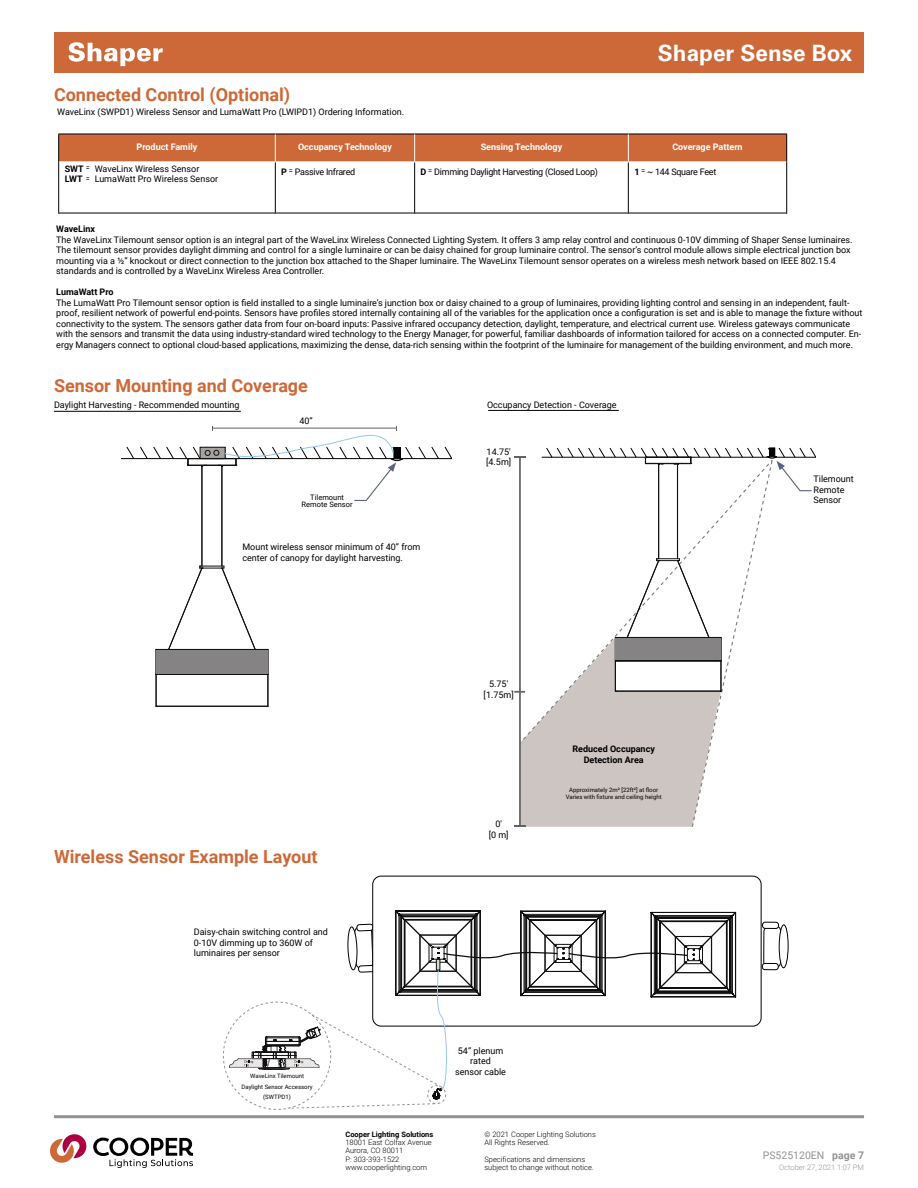
<style>
.page{position:relative;width:918px;height:1188px;background:#fff}
.page>*{position:absolute;margin:0;border:0;box-sizing:border-box;transform-origin:0 0}
.t1{font:700 22.5px "Univers LT Std";color:#fff}
.t2{font:700 18px "Roboto";color:#cd6938}
.t3{font:10.5px "Roboto";color:#939393}
.t4{font:9px/10.5px "Roboto";color:#000}
.t5{font:9px "Roboto";letter-spacing:-.03em;color:#000}
.t6{font:700 9px "Roboto";color:#fff}
.t7{font:700 9px/10.5px "Roboto";color:#000;text-align:center}
.t8{font:300 7.5px/8.2px "Roboto";color:#000}
.t9{font:700 7.5px "Roboto";color:#000}
.t10{font:7.5px/7.5px "Roboto";color:#000;text-align:center}
.t11{font:300 7.5px "Roboto";color:#939393}
.t12{font:6px/10.5px "Roboto";color:#000;text-align:center}
.s1{font-weight:700}
</style>
<div class="page">
<div style="left:54px;top:32px;width:810px;height:41px;background:#cd6938"></div>
<hr style="left:54px;top:1115px;width:810px;height:3px;background:#939393">
<hr style="left:156px;top:674px;width:1px;height:32px;background:#100f0f">
<hr style="left:268px;top:674px;width:1px;height:32px;background:#100f0f">
<hr style="left:156px;top:706px;width:112px;height:1px;background:#100f0f">
<hr style="left:156px;top:674px;width:112px;height:1px;background:#100f0f">
<svg style="left:263px;top:649px;width:6px;height:26px"></svg>
<hr style="left:222px;top:466px;width:1px;height:100px;background:#100f0f">
<hr style="left:221px;top:466px;width:1px;height:100px;background:#100f0f">
<hr style="left:202px;top:466px;width:1px;height:100px;background:#100f0f">
<hr style="left:201px;top:466px;width:1px;height:100px;background:#100f0f">
<svg style="left:168px;top:566px;width:88px;height:83px"></svg>
<div style="left:156px;top:650px;width:112px;height:23px;background:#858383"></div>
<hr style="left:156px;top:649px;width:112px;height:1px;background:#100f0f">
<hr style="left:58px;top:213px;width:217px;height:1px;background:#000">
<hr style="left:275px;top:213px;width:140px;height:1px;background:#000">
<hr style="left:415px;top:213px;width:213px;height:1px;background:#000">
<hr style="left:628px;top:213px;width:159px;height:1px;background:#000">
<hr style="left:58px;top:162px;width:1px;height:51px;background:#000">
<hr style="left:275px;top:162px;width:1px;height:51px;background:#000">
<hr style="left:414px;top:162px;width:1px;height:51px;background:#000">
<hr style="left:628px;top:162px;width:1px;height:51px;background:#000">
<hr style="left:786px;top:162px;width:1px;height:51px;background:#000">
<svg style="left:58px;top:134px;width:729px;height:28px;background:#ca6b3c"></svg>
<hr style="left:275px;top:162px;width:140px;height:1px;background:#fff">
<hr style="left:628px;top:162px;width:158px;height:1px;background:#fff">
<div style="left:763px;top:925px;width:18px;height:44px;border:1px solid #000;border-radius:7px"></div>
<div style="left:763px;top:922px;width:15px;height:6px;background:#fefefe;border-radius:3px"></div>
<div style="left:762px;top:922px;width:17px;height:7px;border:1px solid #000;border-radius:3px"></div>
<div style="left:762px;top:963px;width:16px;height:7px;background:#fff;border-radius:3px"></div>
<div style="left:762px;top:963px;width:17px;height:7px;border:1px solid #000;border-radius:3px"></div>
<div style="left:779px;top:925px;width:9px;height:43px;background:#fff;border-radius:50%"></div>
<div style="left:779px;top:925px;width:10px;height:43px;border:1px solid #000;border-radius:50%"></div>
<svg style="left:229px;top:911px;width:507px;height:198px"></svg>
<svg style="left:514px;top:447px;width:302px;height:380px"></svg>
<svg style="left:121px;top:426px;width:330px;height:76px"></svg>
<hr style="left:54px;top:411px;width:187px;height:1px;background:#000">
<hr style="left:488px;top:410px;width:131px;height:1px;background:#000">
<svg style="left:50px;top:1134px;width:143px;height:34px"></svg>
<svg style="left:69px;top:42px;width:94px;height:24px"></svg>
<h2 class="t2" style="left:54px;top:82px;width:238px">Connected Control (Optional)</h2>
<h1 class="t1" style="left:658px;top:40px;width:196px">Shaper Sense Box</h1>
<p class="t4" style="left:57px;top:106px;width:348px">WaveLinx (SWPD1) Wireless Sensor and LumaWatt Pro (LWIPD1) Ordering Information.</p>
<p class="t6" style="left:137px;top:140px;width:62px">Product Family</p>
<p class="t6" style="left:298px;top:140px;width:95px">Occupancy Technology</p>
<p class="t6" style="left:481px;top:140px;width:83px">Sensing Technology</p>
<p class="t6" style="left:672px;top:140px;width:72px">Coverage Pattern</p>
<p class="t4" style="left:65px;top:163px;width:155px"><span class="s1">SWT</span> <sup>=</sup> WaveLinx Wireless Sensor<br><span class="s1">LWT</span> <sup>=</sup> LumaWatt Pro Wireless Sensor</p>
<p class="t5" style="left:281px;top:165px;width:75px"><span class="s1">P</span> <sup>=</sup> Passive Infrared</p>
<p class="t5" style="left:421px;top:165px;width:179px"><span class="s1">D</span> <sup>=</sup> Dimming Daylight Harvesting (Closed Loop)</p>
<p class="t5" style="left:634px;top:165px;width:83px"><span class="s1">1</span> <sup>=</sup> ~ 144 Square Feet</p>
<p class="t7" style="left:56px;top:224px;width:40px">WaveLinx</p>
<p class="t4" style="left:56px;top:234px;width:798px">The WaveLinx Tilemount sensor option is an integral part of the WaveLinx Wireless Connected Lighting System. It offers 3 amp relay control and continuous 0-10V dimming of Shaper Sense luminaires.<br>The tilemount sensor provides daylight dimming and control for a single luminaire or can be daisy chained for group luminaire control. The sensor’s control module allows simple electrical junction box mounting via a ½” knockout or direct connection to the junction box attached to the Shaper luminaire. The WaveLinx Tilemount sensor operates on a wireless mesh network based on IEEE 802.15.4 standards and is controlled by a WaveLinx Wireless Area Controller.</p>
<p class="t7" style="left:56px;top:287px;width:59px">LumaWatt Pro</p>
<p class="t4" style="left:56px;top:297px;width:808px">The LumaWatt Pro Tilemount sensor option is field installed to a single luminaire’s junction box or daisy chained to a group of luminaires, providing lighting control and sensing in an independent, fault&shy;proof, resilient network of powerful end-points. Sensors have profiles stored internally containing all of the variables for the application once a configuration is set and is able to manage the fixture without connectivity to the system. The sensors gather data from four on-board inputs: Passive infrared occupancy detection, daylight, temperature, and electrical current use. Wireless gateways communicate with the sensors and transmit the data using industry-standard wired technology to the Energy Manager, for powerful, familiar dashboards of information tailored for access on a connected computer. En&shy;ergy Managers connect to optional cloud-based applications, maximizing the dense, data-rich sensing within the footprint of the luminaire for management of the building environment, and much more.</p>
<h2 class="t2" style="left:54px;top:373px;width:256px">Sensor Mounting and Coverage</h2>
<p class="t4" style="left:54px;top:399px;width:187px">Daylight Harvesting - Recommended mounting</p>
<p class="t4" style="left:299px;top:416px;width:15px">40”</p>
<p class="t10" style="left:302px;top:493px;width:52px">Tilemount<br>Remote Sensor</p>
<p class="t4" style="left:242px;top:542px;width:179px">Mount wireless sensor minimum of 40” from center of canopy for daylight harvesting.</p>
<p class="t4" style="left:487px;top:399px;width:131px">Occupancy Detection - Coverage</p>
<p class="t4" style="left:486px;top:446px;width:27px">14.75′ [4.5m]</p>
<p class="t4" style="left:813px;top:474px;width:42px">Tilemount<br>Remote<br>Sensor</p>
<h2 class="t2" style="left:54px;top:844px;width:265px">Wireless Sensor Example Layout</h2>
<p class="t4" style="left:194px;top:927px;width:136px">Daisy-chain switching control and<br>0-10V dimming up to 360W of luminaires per sensor</p>
<p class="t4" style="left:484px;top:679px;width:32px;text-align:center">5.75′ [1.75m]</p>
<p class="t4" style="left:489px;top:818px;width:21px;text-align:center">0′<br>[0 m]</p>
<p class="t7" style="left:573px;top:743px;width:84px">Reduced Occupancy<br>Detection Area</p>
<p class="t12" style="left:566px;top:786px;width:97px;line-height:7.2px">Approximately 2m² [22ft²] at floor<br>Varies with fixture and ceiling height</p>
<p class="t12" style="left:242px;top:1070px;width:73px">WaveLinx Tilemount<br>Daylight Sensor Accessory (SWTPD1)</p>
<p class="t4" style="left:455px;top:1045px;width:53px;text-align:center">54” plenum rated<br>sensor cable</p>
<p class="t9" style="left:345px;top:1129px;width:89px">Cooper Lighting Solutions</p>
<p class="t8" style="left:345px;top:1138px;width:88px">18001 East Colfax Avenue<br>Aurora, CO 80011<br>P: 303-393-1522 www.cooperlighting.com</p>
<p class="t8" style="left:484px;top:1130px;width:113px">© 2021 Cooper Lighting Solutions<br>All Rights Reserved.</p>
<p class="t8" style="left:484px;top:1155px;width:111px">Specifications and dimensions subject to change without notice.</p>
<p class="t3" style="left:763px;top:1148px;width:103px">PS525120EN <span class="s1">page 7</span></p>
<p class="t11" style="left:779px;top:1162px;width:86px">October 27, 2021 1:07 PM</p>
</div>
